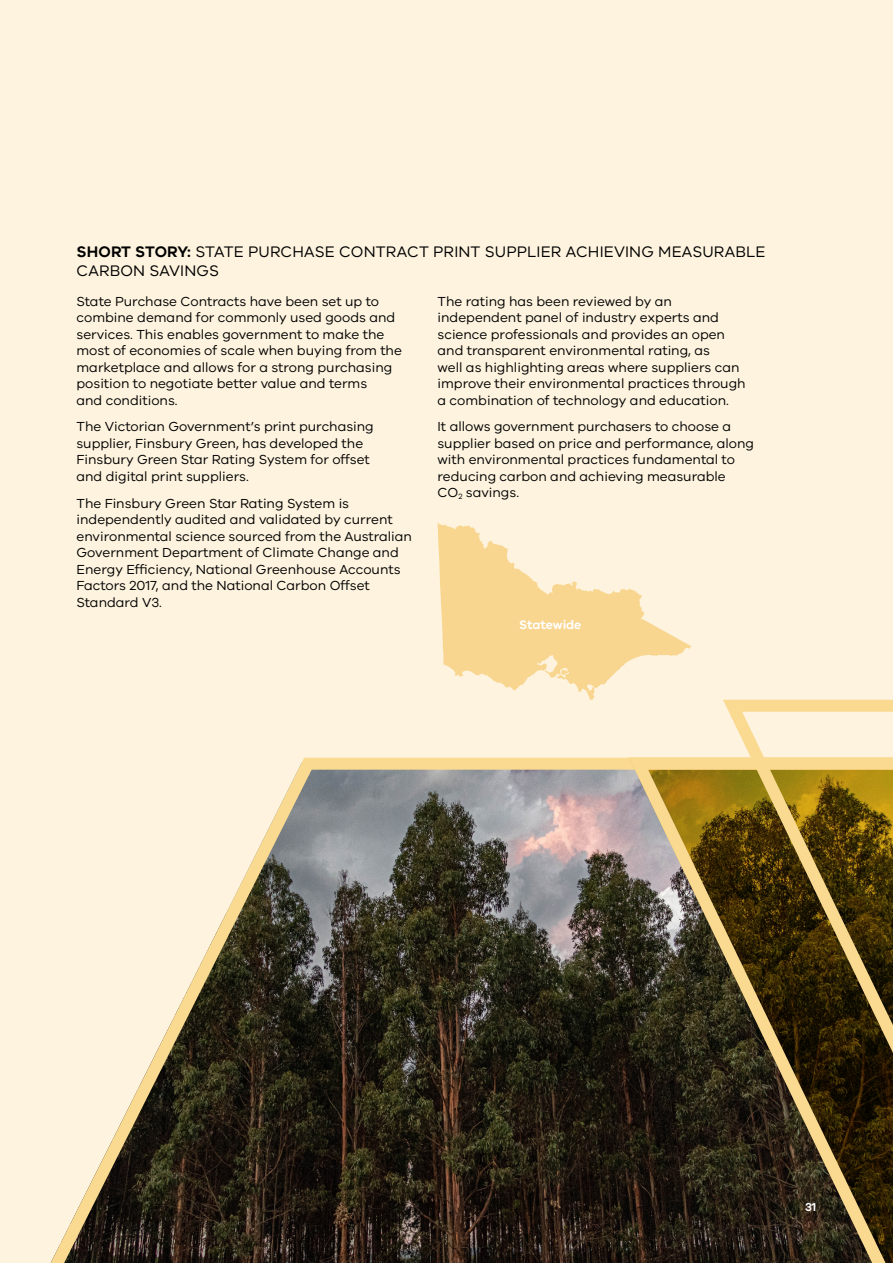
<style>
.page{position:relative;width:893px;height:1263px;background:#fdf3de}
.page>*{position:absolute;margin:0;border:0;box-sizing:border-box;transform-origin:0 0}
.t1{font:15.75px/18.8px "VIC";letter-spacing:.01em;color:#000}
.t2{font:13.5px/16.5px "VIC";color:#000}
.t3{font:600 12.6px "VIC";letter-spacing:-.005em;color:#fff}
.t4{font:600 12px "VIC";color:#fff}
.s1{font-weight:600}
</style>
<div class="page">
<svg style="left:438px;top:523px;width:253px;height:177px"></svg>
<svg style="left:50px;top:757px;width:572px;height:506px"></svg>
<svg style="left:622px;top:757px;width:271px;height:506px;background:#483d28"></svg>
<svg style="left:716px;top:699px;width:177px;height:400px;background:#726133"></svg>
<p class="t1" style="left:77px;top:242px;width:691px"><span class="s1">SHORT STORY:</span> STATE PURCHASE CONTRACT PRINT SUPPLIER ACHIEVING MEASURABLE<br>CARBON SAVINGS</p>
<p class="t2" style="left:77px;top:293px;width:327px">State Purchase Contracts have been set up to combine demand for commonly used goods and services. This enables government to make the most of economies of scale when buying from the marketplace and allows for a strong purchasing position to negotiate better value and terms<br>and conditions.</p>
<p class="t2" style="left:77px;top:418px;width:299px">The Victorian Government’s print purchasing supplier, Finsbury Green, has developed the Finsbury Green Star Rating System for offset and digital print suppliers.</p>
<p class="t2" style="left:77px;top:494px;width:337px">The Finsbury Green Star Rating System is independently audited and validated by current environmental science sourced from the Australian Government Department of Climate Change and Energy Efficiency, National Greenhouse Accounts Factors 2017, and the National Carbon Offset Standard V3.</p>
<p class="t2" style="left:438px;top:292px;width:310px">The rating has been reviewed by an independent panel of industry experts and science professionals and provides an open and transparent environmental rating, as<br>well as highlighting areas where suppliers can improve their environmental practices through a combination of technology and education.</p>
<p class="t2" style="left:438px;top:418px;width:318px">It allows government purchasers to choose a supplier based on price and performance, along with environmental practices fundamental to reducing carbon and achieving measurable CO<sub>2</sub> savings.</p>
<p class="t3" style="left:519px;top:617px;width:64px">Statewide</p>
<p class="t4" style="left:805px;top:1200px;width:13px">31</p>
</div>
